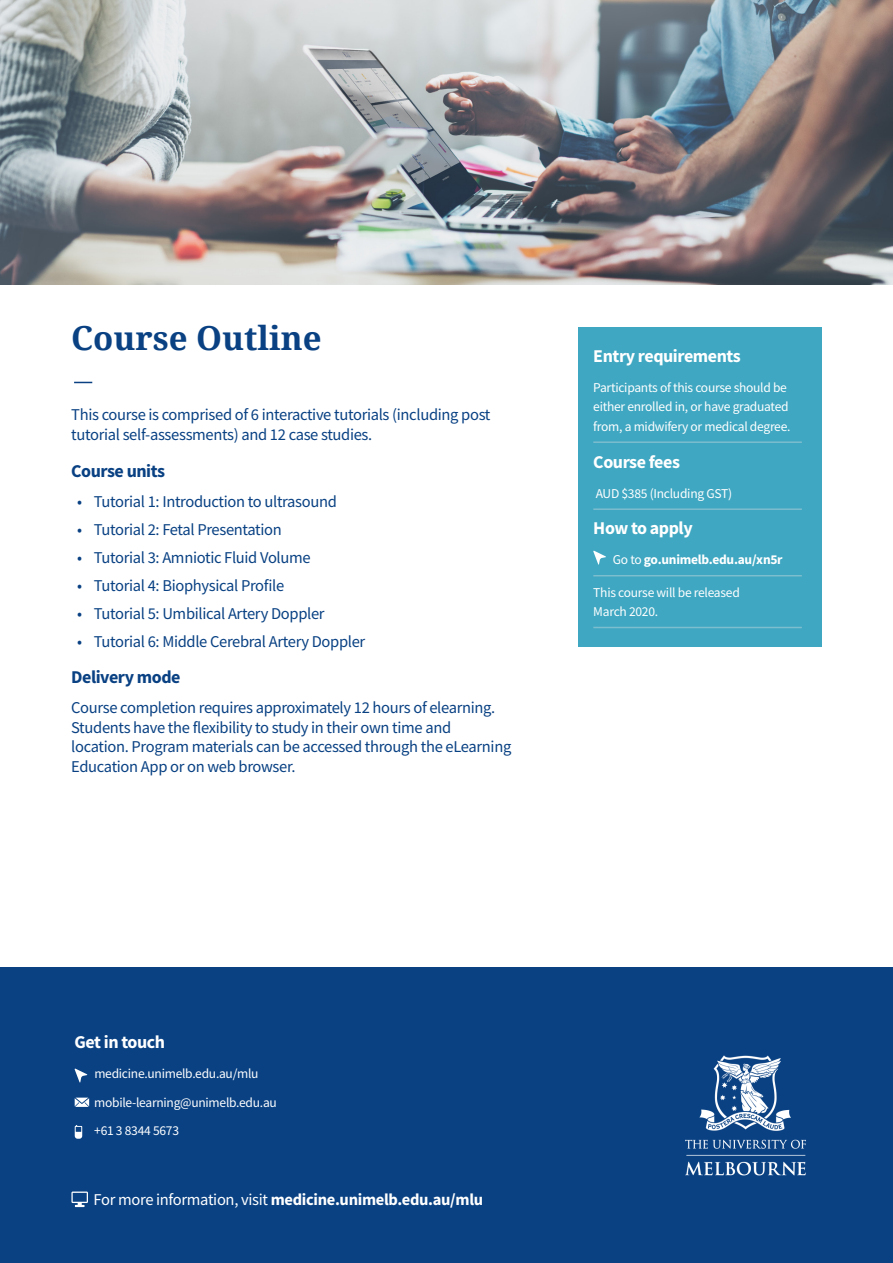
<style>
.page{position:relative;width:893px;height:1263px;background:#fff}
.page>*{position:absolute;margin:0;border:0;box-sizing:border-box;transform-origin:0 0}
.Heading{font:700 33px "Noto Serif";color:#094183}
.bold_subhead___info{font:700 18px "Source Sans Pro";letter-spacing:-.025em;color:#fff}
.bold_subheadings{font:700 18px "Source Sans Pro";letter-spacing:-.025em;color:#094183}
.body_v2{font:16.5px/19.5px "Source Sans Pro";letter-spacing:-.02em;color:#094183}
.t1{font:700 16.5px "Source Sans Pro";letter-spacing:-.02em;color:#fff}
.info_box_text{font:13.5px/19.5px "Source Sans Pro";letter-spacing:-.02em;color:#fff}
.info_box_text-2{font:700 13.5px "Source Sans Pro";letter-spacing:-.02em;color:#fff}
.s1{font-weight:400}
</style>
<div class="page">
<div style="left:0;top:967px;width:893px;height:296px;background:#094183"></div>
<img style="left:0;top:0;width:893px;height:285px">
<svg style="left:74px;top:1068px;width:14px;height:15px"></svg>
<svg style="left:75px;top:1097px;width:14px;height:10px"></svg>
<svg style="left:75px;top:1125px;width:7px;height:14px"></svg>
<div style="left:578px;top:327px;width:243px;height:320px;background:#3fa7c2"></div>
<hr style="left:593px;top:441px;width:209px;height:2px;background:#7cbdce">
<hr style="left:593px;top:508px;width:209px;height:2px;background:#7cbdce">
<hr style="left:593px;top:575px;width:209px;height:1px;background:#7cbdce">
<hr style="left:593px;top:627px;width:209px;height:1px;background:#7cbdce">
<svg style="left:71px;top:1191px;width:17px;height:16px"></svg>
<img style="left:685px;top:1055px;width:121px;height:121px">
<svg style="left:593px;top:550px;width:13px;height:15px"></svg>
<svg style="left:74px;top:382px;width:18px;height:1px"></svg>
<p class="Heading" style="left:71px;top:315px;width:252px">Course Outline</p>
<p class="body_v2" style="left:71px;top:405px;width:421px">This course is comprised of 6 interactive tutorials (including post tutorial self-assessments) and 12 case studies.</p>
<p class="bold_subheadings" style="left:71px;top:458px;width:95px">Course units</p>
<p class="body_v2" style="left:77px;top:491px;width:261px">• Tutorial 1: Introduction to ultrasound</p>
<p class="body_v2" style="left:77px;top:519px;width:206px">• Tutorial 2: Fetal Presentation</p>
<p class="body_v2" style="left:77px;top:547px;width:235px">• Tutorial 3: Amniotic Fluid Volume</p>
<p class="body_v2" style="left:77px;top:575px;width:208px">• Tutorial 4: Biophysical Profile</p>
<p class="body_v2" style="left:77px;top:603px;width:249px">• Tutorial 5: Umbilical Artery Doppler</p>
<p class="body_v2" style="left:77px;top:631px;width:290px">• Tutorial 6: Middle Cerebral Artery Doppler</p>
<p class="bold_subheadings" style="left:71px;top:665px;width:111px">Delivery mode</p>
<p class="body_v2" style="left:71px;top:698px;width:442px">Course completion requires approximately 12 hours of elearning.<br>Students have the flexibility to study in their own time and location. Program materials can be accessed through the eLearning Education App or on web browser.</p>
<p class="bold_subhead___info" style="left:593px;top:344px;width:149px">Entry requirements</p>
<p class="info_box_text" style="left:593px;top:378px;width:199px">Participants of this course should be either enrolled in, or have graduated from, a midwifery or medical degree.</p>
<p class="bold_subhead___info" style="left:593px;top:450px;width:88px">Course fees</p>
<p class="info_box_text" style="left:596px;top:484px;width:138px">AUD $385 (Including GST)</p>
<p class="bold_subhead___info" style="left:593px;top:516px;width:101px">How to apply</p>
<p class="info_box_text-2" style="left:613px;top:551px;width:171px"><span class="s1">Go to</span> go.unimelb.edu.au/xn5r</p>
<p class="info_box_text" style="left:593px;top:582px;width:148px">This course will be released<br>March 2020.</p>
<p class="bold_subhead___info" style="left:75px;top:1030px;width:92px">Get in touch</p>
<p class="info_box_text" style="left:94px;top:1064px;width:166px">medicine.unimelb.edu.au/mlu</p>
<p class="info_box_text" style="left:94px;top:1092px;width:184px">mobile-learning@unimelb.edu.au</p>
<p class="info_box_text" style="left:94px;top:1121px;width:86px">+61 3 8344 5673</p>
<p class="t1" style="left:94px;top:1188px;width:391px"><span class="s1">For more information, visit</span> medicine.unimelb.edu.au/mlu</p>
</div>
